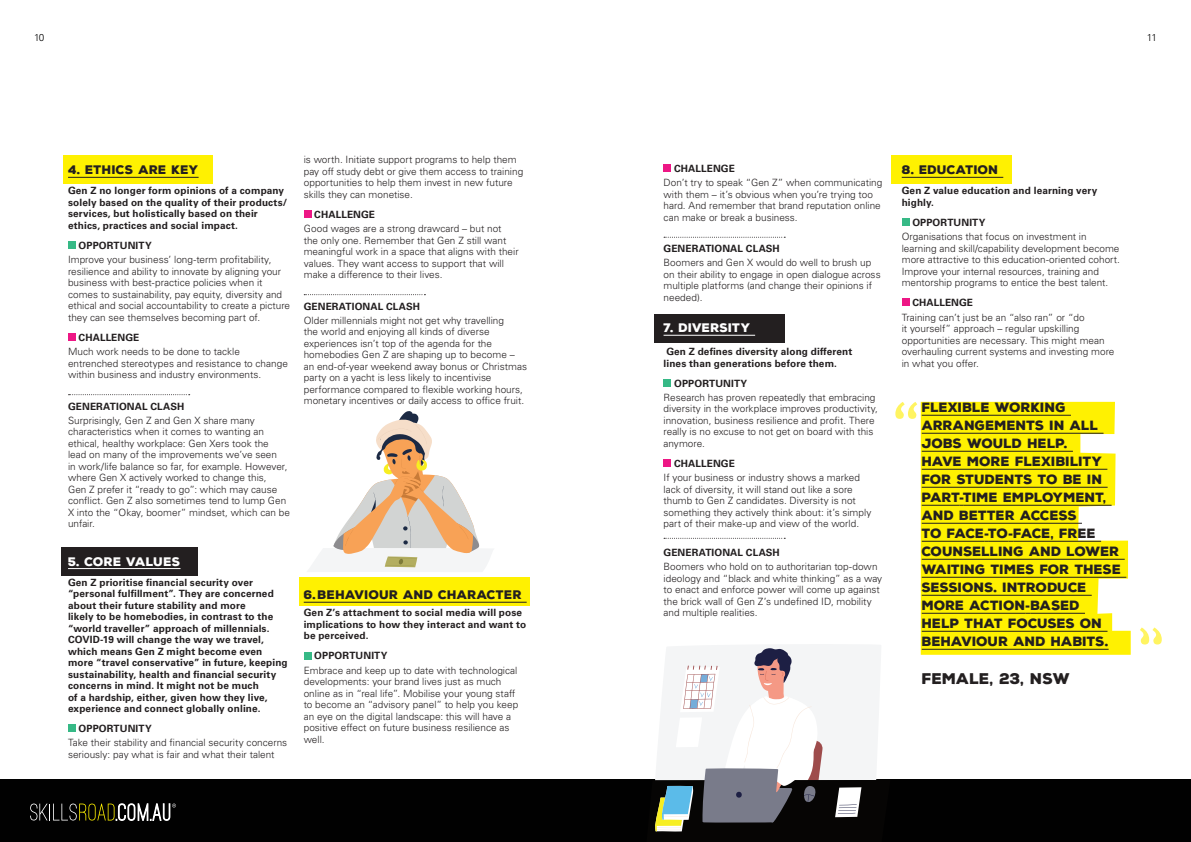
<style>
.page{position:relative;width:1191px;height:842px;background:#fff}
.page>*{position:absolute;margin:0;border:0;box-sizing:border-box;transform-origin:0 0}
.t1{font:57.2px "Trebuchet MS";color:#fff461}
.t2{font:900 15px "Nexa Rust Sans";letter-spacing:-.015em;color:#231f20}
.t3{font:900 13px/18px "Nexa Rust Sans";letter-spacing:-.005em;color:#231f20}
.t4{font:900 12px "Nexa Rust Sans";letter-spacing:.005em;color:#231f20}
.t5{font:900 12px "Nexa Rust Sans";color:#fff}
.t6{font:300 10px/11.5px "Univers LT Pro 45";color:#231f20}
.t7{font:700 10px/11.5px "Univers LT Pro 65";letter-spacing:.015em;color:#231f20}
.t8{font:300 10px "Univers LT Pro 45";color:#010101}
.s1{font-family:"Arial"}
</style>
<div class="page">
<svg style="left:920px;top:402px;width:210px;height:253px;fill:#fff101"></svg>
<div style="left:654px;top:315px;width:130px;height:28px;background:#231f20"></div>
<div style="left:63px;top:156px;width:150px;height:28px;background:#fff101"></div>
<div style="left:299px;top:578px;width:231px;height:28px;background:#fff101"></div>
<div style="left:891px;top:156px;width:120px;height:28px;background:#fff101"></div>
<div style="left:61px;top:547px;width:136px;height:28px;background:#231f20"></div>
<hr style="left:68px;top:177px;width:131px;height:1px;background:#231f20">
<hr style="left:68px;top:568px;width:112px;height:1px;background:#fff">
<div style="left:68px;top:241px;width:8px;height:8px;background:#36b986"></div>
<div style="left:68px;top:333px;width:8px;height:8px;background:#ed1785"></div>
<svg style="left:69px;top:394px;width:121px;height:1px"></svg>
<div style="left:68px;top:724px;width:8px;height:8px;background:#36b986"></div>
<hr style="left:304px;top:602px;width:222px;height:1px;background:#231f20">
<div style="left:304px;top:210px;width:7px;height:8px;background:#ed1785"></div>
<svg style="left:304px;top:294px;width:121px;height:1px"></svg>
<div style="left:304px;top:652px;width:7px;height:7px;background:#36b986"></div>
<svg style="left:307px;top:411px;width:186px;height:161px"></svg>
<hr style="left:663px;top:335px;width:92px;height:1px;background:#fff">
<div style="left:663px;top:164px;width:8px;height:8px;background:#ed1785"></div>
<svg style="left:664px;top:237px;width:121px;height:1px"></svg>
<div style="left:663px;top:379px;width:8px;height:8px;background:#36b986"></div>
<div style="left:663px;top:459px;width:8px;height:8px;background:#ed1785"></div>
<svg style="left:664px;top:538px;width:121px;height:1px"></svg>
<hr style="left:901px;top:177px;width:102px;height:1px;background:#231f20">
<div style="left:901px;top:218px;width:8px;height:8px;background:#36b986"></div>
<div style="left:901px;top:298px;width:8px;height:8px;background:#ed1785"></div>
<div style="left:0;top:780px;width:1191px;height:62px;background:#010101"></div>
<svg style="left:30px;top:803px;width:146px;height:18px"></svg>
<hr style="left:921px;top:415px;width:150px;height:1px;background:#231f20">
<hr style="left:921px;top:433px;width:182px;height:1px;background:#231f20">
<hr style="left:921px;top:451px;width:152px;height:1px;background:#231f20">
<hr style="left:921px;top:469px;width:186px;height:1px;background:#231f20">
<hr style="left:921px;top:487px;width:186px;height:1px;background:#231f20">
<hr style="left:921px;top:505px;width:38px;height:1px;background:#231f20">
<hr style="left:963px;top:505px;width:148px;height:1px;background:#231f20">
<hr style="left:921px;top:523px;width:161px;height:1px;background:#231f20">
<hr style="left:921px;top:541px;width:63px;height:1px;background:#231f20">
<svg style="left:984px;top:541px;width:29px;height:1px"></svg>
<hr style="left:1013px;top:541px;width:88px;height:1px;background:#231f20">
<hr style="left:921px;top:559px;width:203px;height:1px;background:#231f20">
<hr style="left:921px;top:577px;width:205px;height:1px;background:#231f20">
<hr style="left:921px;top:595px;width:170px;height:1px;background:#231f20">
<hr style="left:921px;top:613px;width:104px;height:1px;background:#231f20">
<hr style="left:1030px;top:613px;width:55px;height:1px;background:#231f20">
<hr style="left:921px;top:631px;width:186px;height:1px;background:#231f20">
<hr style="left:921px;top:649px;width:187px;height:1px;background:#231f20">
<svg style="left:667px;top:644px;width:214px;height:4px"></svg>
<svg style="left:646px;top:648px;width:244px;height:184px"></svg>
<p class="t8" style="left:34px;top:31px;width:12px">10</p>
<p class="t8" style="left:1147px;top:31px;width:11px">11</p>
<p class="t4" style="left:68px;top:162px;width:132px">4. ETHICS ARE KEY</p>
<p class="t7" style="left:68px;top:185px;width:221px">Gen Z no longer form opinions of a company solely based on the quality of their products/ services, but holistically based on their ethics, practices and social impact.</p>
<p class="t7" style="left:79px;top:239px;width:75px">OPPORTUNITY</p>
<p class="t6" style="left:68px;top:254px;width:224px">Improve your business’ long-term profitability, resilience and ability to innovate by aligning your business with best-practice policies when it comes to sustainability, pay equity, diversity and ethical and social accountability to create a picture they can see themselves becoming part of.</p>
<p class="t7" style="left:79px;top:331px;width:62px">CHALLENGE</p>
<p class="t6" style="left:68px;top:345px;width:221px">Much work needs to be done to tackle entrenched stereotypes and resistance to change within business and industry environments.</p>
<p class="t7" style="left:68px;top:400px;width:118px">GENERATIONAL CLASH</p>
<p class="t6" style="left:68px;top:414px;width:223px">Surprisingly, Gen Z and Gen X share many characteristics when it comes to wanting an ethical, healthy workplace: Gen Xers took the<br>lead on many of the improvements we’ve seen<br>in work/life balance so far, for example. However, where Gen X actively worked to change this,<br>Gen Z prefer it “ready to go”: which may cause conflict. Gen Z also sometimes tend to lump Gen X into the “Okay, boomer” mindset, which can be unfair.</p>
<p class="t5" style="left:68px;top:553px;width:114px">5. CORE VALUES</p>
<p class="t7" style="left:68px;top:576px;width:221px">Gen Z prioritise financial security over “personal fulfillment”. They are concerned about their future stability and more<br>likely to be homebodies, in contrast to the “world traveller” approach of millennials.<br>COVID-19 will change the way we travel, which means Gen Z might become even more “travel conservative” in future, keeping sustainability, health and financial security concerns in mind. It might not be much<br>of a hardship, either, given how they live, experience and connect globally online.</p>
<p class="t7" style="left:79px;top:722px;width:75px">OPPORTUNITY</p>
<p class="t6" style="left:68px;top:737px;width:221px">Take their stability and financial security concerns seriously: pay what is fair and what their talent</p>
<p class="t6" style="left:304px;top:154px;width:221px">is worth. Initiate support programs to help them pay off study debt or give them access to training opportunities to help them invest in new future skills they can monetise.</p>
<p class="t7" style="left:314px;top:208px;width:62px">CHALLENGE</p>
<p class="t6" style="left:304px;top:222px;width:216px">Good wages are a strong drawcard – but not<br>the only one. Remember that Gen Z still want meaningful work in a space that aligns with their values. They want access to support that will make a difference to their lives.</p>
<p class="t7" style="left:304px;top:300px;width:118px">GENERATIONAL CLASH</p>
<p class="t6" style="left:304px;top:314px;width:225px">Older millennials might not get why travelling<br>the world and enjoying all kinds of diverse experiences isn’t top of the agenda for the homebodies Gen Z are shaping up to become – an end-of-year weekend away bonus or Christmas party on a yacht is less likely to incentivise performance compared to flexible working hours, monetary incentives or daily access to office fruit.</p>
<p class="t4" style="left:304px;top:587px;width:219px">6.BEHAVIOUR AND CHARACTER</p>
<p class="t7" style="left:304px;top:607px;width:224px">Gen Z’s attachment to social media will pose implications to how they interact and want to be perceived.</p>
<p class="t7" style="left:314px;top:650px;width:75px">OPPORTUNITY</p>
<p class="t6" style="left:304px;top:664px;width:216px">Embrace and keep up to date with technological developments: your brand lives just as much online as in “real life”. Mobilise your young staff to become an “advisory panel” to help you keep an eye on the digital landscape: this will have a positive effect on future business resilience as well.</p>
<p class="t7" style="left:674px;top:162px;width:62px">CHALLENGE</p>
<p class="t6" style="left:663px;top:176px;width:220px">Don’t try to speak “Gen Z” when communicating with them – it’s obvious when you’re trying too hard. And remember that brand reputation online can make or break a business.</p>
<p class="t7" style="left:663px;top:242px;width:118px">GENERATIONAL CLASH</p>
<p class="t6" style="left:663px;top:257px;width:219px">Boomers and Gen X would do well to brush up on their ability to engage in open dialogue across multiple platforms (and change their opinions if needed).</p>
<p class="t5" style="left:663px;top:320px;width:88px">7. DIVERSITY</p>
<p class="t7" style="left:663px;top:345px;width:190px">Gen Z defines diversity along different lines than generations before them.</p>
<p class="t7" style="left:674px;top:377px;width:75px">OPPORTUNITY</p>
<p class="t6" style="left:663px;top:391px;width:216px">Research has proven repeatedly that embracing diversity in the workplace improves productivity, innovation, business resilience and profit. There really is no excuse to not get on board with this anymore.</p>
<p class="t7" style="left:674px;top:457px;width:62px">CHALLENGE</p>
<p class="t6" style="left:663px;top:472px;width:209px">If your business or industry shows a marked lack of diversity, it will stand out like a sore thumb to Gen Z candidates. Diversity is not something they actively think about: it’s simply part of their make-up and view of the world.</p>
<p class="t7" style="left:663px;top:546px;width:118px">GENERATIONAL CLASH</p>
<p class="t6" style="left:663px;top:561px;width:220px">Boomers who hold on to authoritarian top-down ideology and “black and white thinking” as a way to enact and enforce power will come up against the brick wall of Gen Z’s undefined ID, mobility and multiple realities.</p>
<p class="t4" style="left:901px;top:162px;width:98px">8. EDUCATION</p>
<p class="t7" style="left:901px;top:185px;width:197px">Gen Z value education and learning very highly.</p>
<p class="t7" style="left:912px;top:216px;width:75px">OPPORTUNITY</p>
<p class="t6" style="left:901px;top:231px;width:220px">Organisations that focus on investment in learning and skill/capability development become more attractive to this education-oriented cohort.<br>Improve your internal resources, training and mentorship programs to entice the best talent.</p>
<p class="t7" style="left:912px;top:296px;width:62px">CHALLENGE</p>
<p class="t6" style="left:901px;top:311px;width:214px">Training can’t just be an “also ran” or “do<br>it yourself” approach – regular upskilling opportunities are necessary. This might mean overhauling current systems and investing more in what you offer.</p>
<p class="t3" style="left:921px;top:399px;width:201px">FLEXIBLE WORKING<br>ARRANGEMENTS IN ALL<br>JOBS WOULD HELP.<br>HAVE MORE FLEXIBILITY<br>FOR STUDENTS TO BE IN<br>PART<span class="s1">-</span>TIME EMPLOYMENT,<br>AND BETTER ACCESS<br>TO FACE<span class="s1">-</span>TO<span class="s1">-</span>FACE, FREE<br>COUNSELLING AND LOWER<br>WAITING TIMES FOR THESE<br>SESSIONS. INTRODUCE<br>MORE ACTION<span class="s1">-</span>BASED<br>HELP THAT FOCUSES ON<br>BEHAVIOUR AND HABITS.</p>
<h2 class="t2" style="left:921px;top:668px;width:150px">FEMALE, 23, NSW</h2>
<h1 class="t1" style="left:890px;top:390px;width:31px">“</h1>
</div>
